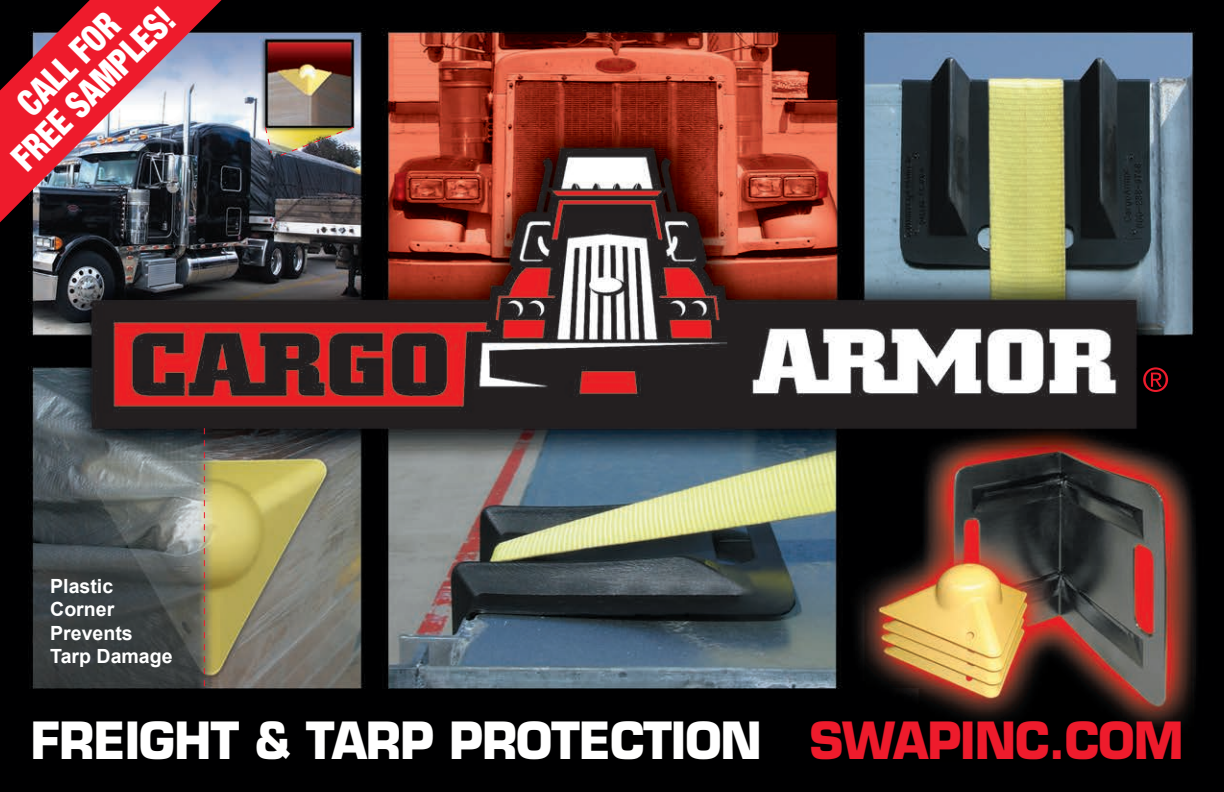
<style>
.page{position:relative;width:1224px;height:792px;background:#fff}
.page>*{position:absolute;margin:0;border:0;box-sizing:border-box;transform-origin:0 0}
.t1{font:700 50px "Eurostile";letter-spacing:-.02em;color:#fff;scale:.95 1}
.t2{font:900 condensed 36.4px/35.4px "Helvetica Neue";color:#fff;text-align:center;scale:.9 1}
.t3{font:700 19.6px/23.4px "Arial";color:#fff}
.s1{color:#ee1b2c}
</style>
<div class="page">
<img style="left:0;top:0;width:1224px;height:792px">
<img style="left:0;top:0;width:222px;height:222px">
<svg style="left:1143px;top:367px;width:25px;height:25px"></svg>
<svg style="left:204px;top:428px;width:1px;height:259px"></svg>
<img style="left:264px;top:126px;width:91px;height:33px">
<p class="t2" style="left:-20px;top:126px;width:239px;rotate:-45deg">CALL FOR<br>FREE SAMPLES!</p>
<p class="t3" style="left:50px;top:575px;width:124px">Plastic<br>Corner<br>Prevents<br>Tarp Damage</p>
<p class="t1" style="left:31px;top:710px;width:1215px">FREIGHT &amp; TARP PROTECTION <span class="s1">SWAPINC.COM</span></p>
</div>
